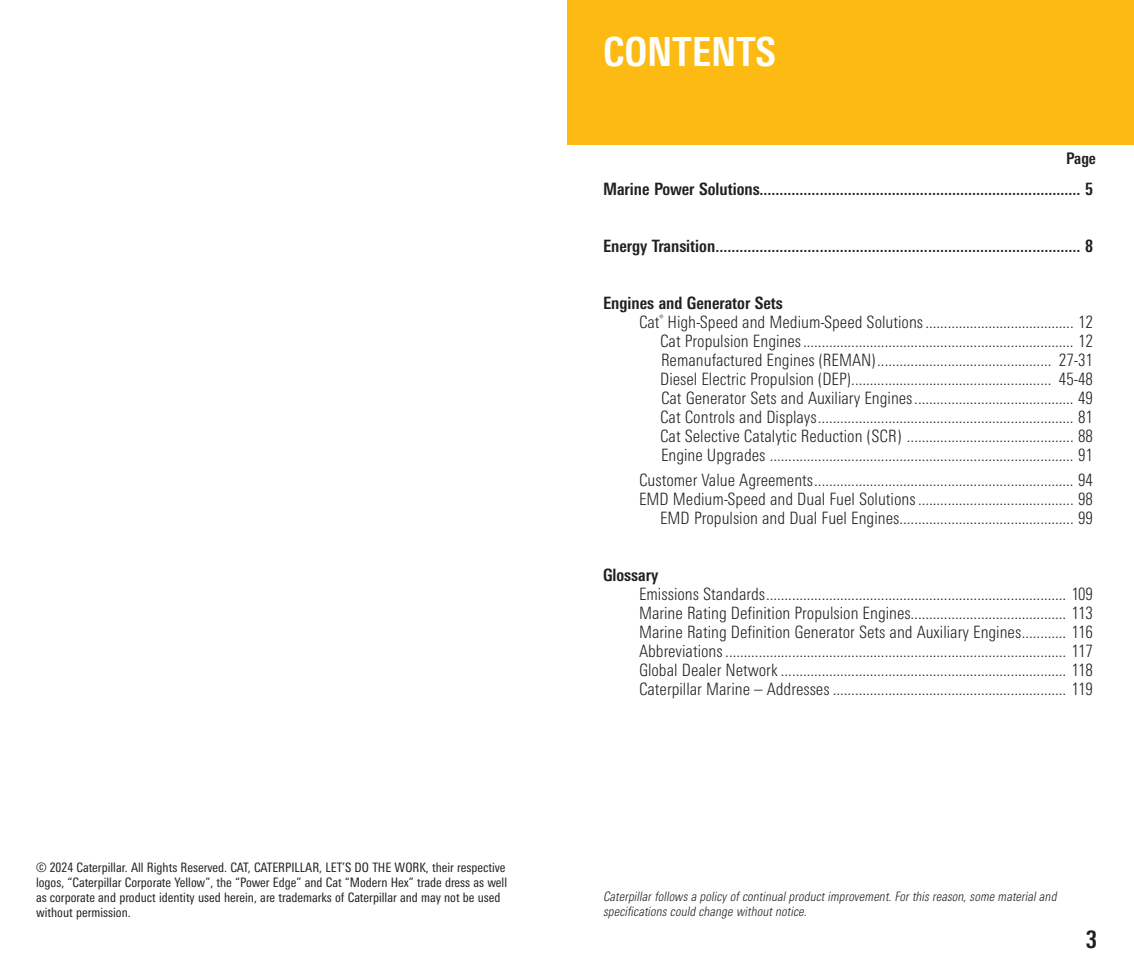
<style>
.page{position:relative;width:1134px;height:964px;background:#fff}
.page>*{position:absolute;margin:0;border:0;box-sizing:border-box;transform-origin:0 0}
.Titel_in_gelber_Box{font:700 condensed 40px "Univers Next Pro";color:#fff}
.Seitenzahl_rechts{font:700 condensed 24px "Univers Next Pro";color:#231f20}
.zweite_dritte_Ebene{font:300 condensed 17px/19px "Univers Next Pro";color:#231f20;text-align:justify}
.erste_Ebene{font:700 condensed 17px "Univers Next Pro";color:#231f20}
.zweite_dritte_Ebene-2{font:700 condensed 17px "Univers Next Pro";color:#231f20}
.t1{font:700 condensed 16px "Univers Next Pro";color:#231f20}
.Fußnote{font:condensed 13px/15px "Univers Next Pro";color:#231f20}
.Fußnote-2{font:italic 300 condensed 13px/15px "Univers Next Pro";color:#231f20}
</style>
<div class="page">
<div style="left:567px;top:0;width:567px;height:145px;background:#fcba13"></div>
<p class="Fußnote" style="left:36px;top:859px;width:473px">© 2024 Caterpillar. All Rights Reserved. CAT, CATERPILLAR, LET’S DO THE WORK, their respective logos, “Caterpillar Corporate Yellow”, the “Power Edge” and Cat “Modern Hex” trade dress as well as corporate and product identity used herein, are trademarks of Caterpillar and may not be used without permission.</p>
<p class="Titel_in_gelber_Box" style="left:603px;top:28px;width:174px">CONTENTS</p>
<p class="t1" style="left:1066px;top:149px;width:31px">Page</p>
<p class="erste_Ebene" style="left:603px;top:179px;width:492px">Marine Power Solutions................................................................................ 5</p>
<p class="erste_Ebene" style="left:603px;top:236px;width:492px">Energy Transition........................................................................................... 8</p>
<p class="erste_Ebene" style="left:603px;top:293px;width:181px">Engines and Generator Sets</p>
<p class="zweite_dritte_Ebene" style="left:639px;top:312px;width:456px">Cat<sup>®</sup> High-Speed and Medium-Speed Solutions........................................ 12</p>
<p class="zweite_dritte_Ebene" style="left:660px;top:331px;width:434px">Cat Propulsion Engines......................................................................... 12</p>
<p class="zweite_dritte_Ebene" style="left:661px;top:350px;width:434px">Remanufactured Engines (REMAN)............................................... 27-31</p>
<p class="zweite_dritte_Ebene" style="left:660px;top:369px;width:434px">Diesel Electric Propulsion (DEP)...................................................... 45-48</p>
<p class="zweite_dritte_Ebene" style="left:661px;top:388px;width:434px">Cat Generator Sets and Auxiliary Engines........................................... 49</p>
<p class="zweite_dritte_Ebene" style="left:660px;top:407px;width:434px">Cat Controls and Displays..................................................................... 81<br>Cat Selective Catalytic Reduction (SCR) ............................................. 88<br>Engine Upgrades .................................................................................. 91</p>
<p class="zweite_dritte_Ebene" style="left:639px;top:470px;width:456px">Customer Value Agreements...................................................................... 94</p>
<p class="zweite_dritte_Ebene" style="left:639px;top:489px;width:456px">EMD Medium-Speed and Dual Fuel Solutions.......................................... 98</p>
<p class="zweite_dritte_Ebene" style="left:660px;top:508px;width:434px">EMD Propulsion and Dual Fuel Engines............................................... 99</p>
<p class="zweite_dritte_Ebene-2" style="left:603px;top:565px;width:57px">Glossary</p>
<p class="zweite_dritte_Ebene" style="left:639px;top:584px;width:455px">Emissions Standards................................................................................. 109</p>
<p class="zweite_dritte_Ebene" style="left:639px;top:603px;width:455px">Marine Rating Definition Propulsion Engines.......................................... 113</p>
<p class="zweite_dritte_Ebene" style="left:639px;top:622px;width:455px">Marine Rating Definition Generator Sets and Auxiliary Engines............ 116</p>
<p class="zweite_dritte_Ebene" style="left:639px;top:641px;width:455px">Abbreviations............................................................................................ 117<br>Global Dealer Network ............................................................................. 118<br>Caterpillar Marine – Addresses ............................................................... 119</p>
<p class="Fußnote-2" style="left:603px;top:888px;width:458px">Caterpillarfollowsa policy ofcontinualproductimprovement.Forthisreason,some materialand specificationscould change withoutnotice.</p>
<p class="Seitenzahl_rechts" style="left:1086px;top:925px;width:13px">3</p>
</div>
